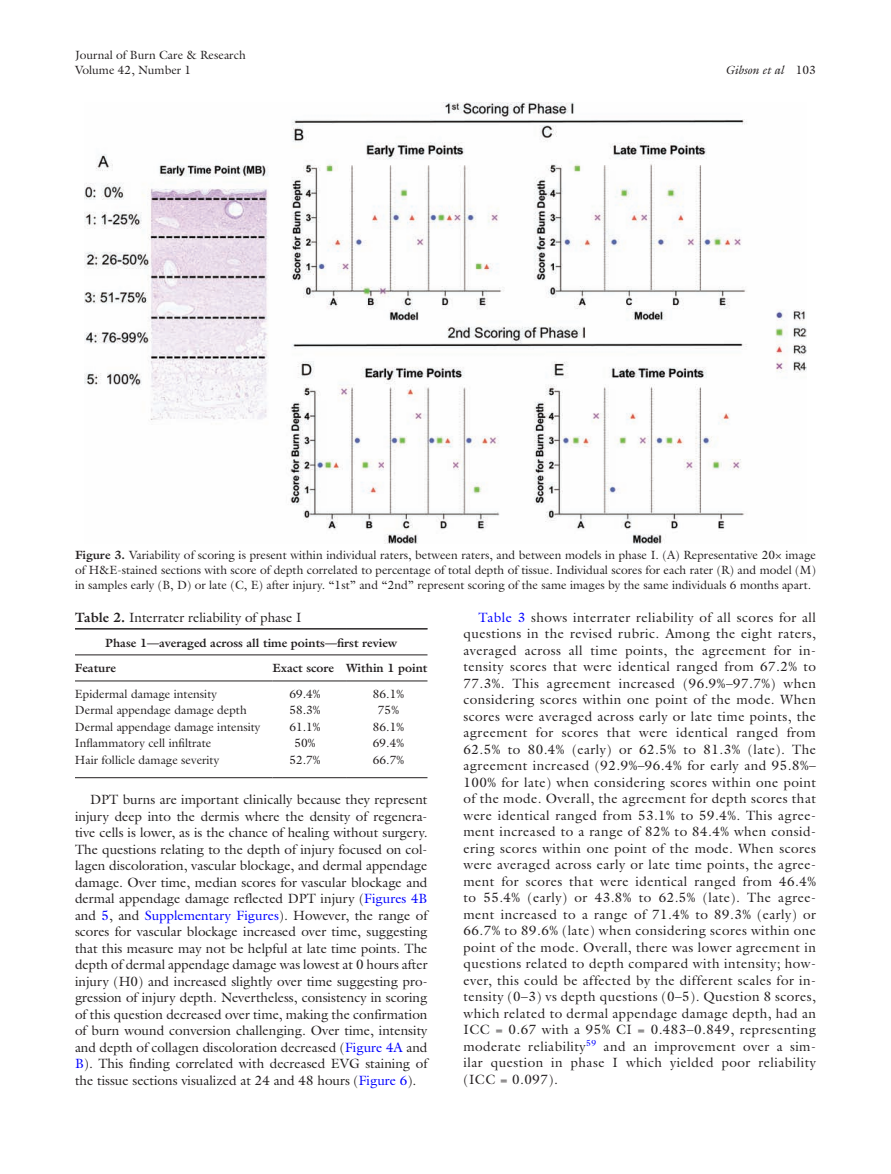
<style>
.page{position:relative;width:891px;height:1174px;background:#fff}
.page>*{position:absolute;margin:0;border:0;box-sizing:border-box;transform-origin:0 0}
.t1{font:13.5px/16.5px "Galliard Std";color:#231f20;text-align:justify}
.t2{font:12px/15px "Galliard Std";color:#231f20}
.t3{font:700 12px/24.8px "Galliard Std";color:#231f20}
.t4{font:italic 12px "Galliard Std";color:#231f20}
.s1{font-style:normal}
.s2{font-weight:700}
.s3{color:#00f}
</style>
<div class="page">
<img style="left:85px;top:102px;width:721px;height:442px">
<hr style="left:75px;top:628px;width:198px;height:1px;background:#231f20">
<hr style="left:273px;top:628px;width:73px;height:1px;background:#231f20">
<hr style="left:346px;top:628px;width:82px;height:1px;background:#231f20">
<hr style="left:75px;top:777px;width:198px;height:1px;background:#231f20">
<hr style="left:273px;top:777px;width:73px;height:1px;background:#231f20">
<hr style="left:346px;top:777px;width:82px;height:1px;background:#231f20">
<hr style="left:75px;top:681px;width:198px;height:1px;background:#231f20">
<hr style="left:273px;top:681px;width:73px;height:1px;background:#231f20">
<hr style="left:346px;top:681px;width:82px;height:1px;background:#231f20">
<hr style="left:75px;top:655px;width:353px;height:1px;background:#231f20">
<p class="t2" style="left:75px;top:47px;width:172px">Journal of Burn Care &amp; Research<br>Volume 42, Number 1</p>
<p class="t4" style="left:726px;top:62px;width:92px">Gibson et al <span class="s1">103</span></p>
<p class="t2" style="left:75px;top:547px;width:743px;text-align:justify"><span class="s2">Figure 3.</span> Variability of scoring is present within individual raters, between raters, and between models in phase I. (A) Representative 20× image of H&amp;E-stained sections with score of depth correlated to percentage of total depth of tissue. Individual scores for each rater (R) and model (M) in samples early (B, D) or late (C, E) after injury. “1st” and “2nd” represent scoring of the same images by the same individuals 6 months apart.</p>
<p class="t1" style="left:75px;top:609px;width:228px"><span class="s2">Table 2.</span> Interrater reliability of phase I</p>
<p class="t3" style="left:75px;top:631px;width:324px;text-indent:30px">Phase 1—averaged across all time points—first review<br>Feature</p>
<p class="t1" style="left:464px;top:609px;width:354px;text-indent:15px"><span class="s3">Table 3</span> shows interrater reliability of all scores for all questions in the revised rubric. Among the eight raters, averaged across all time points, the agreement for in&shy;tensity scores that were identical ranged from 67.2% to 77.3%. This agreement increased (96.9%–97.7%) when considering scores within one point of the mode. When scores were averaged across early or late time points, the agreement for scores that were identical ranged from 62.5% to 80.4% (early) or 62.5% to 81.3% (late). The agreement increased (92.9%–96.4% for early and 95.8%– 100% for late) when considering scores within one point of the mode. Overall, the agreement for depth scores that were identical ranged from 53.1% to 59.4%. This agree&shy;ment increased to a range of 82% to 84.4% when consid&shy;ering scores within one point of the mode. When scores were averaged across early or late time points, the agree&shy;ment for scores that were identical ranged from 46.4% to 55.4% (early) or 43.8% to 62.5% (late). The agree&shy;ment increased to a range of 71.4% to 89.3% (early) or 66.7% to 89.6% (late) when considering scores within one point of the mode. Overall, there was lower agreement in questions related to depth compared with intensity; how&shy;ever, this could be affected by the different scales for in&shy;tensity (0–3) vs depth questions (0–5). Question 8 scores, which related to dermal appendage damage depth, had an ICC = 0.67 with a 95% CI = 0.483–0.849, representing moderate reliability<sup>59</sup> and an improvement over a sim&shy;ilar question in phase I which yielded poor reliability (ICC = 0.097).</p>
<p class="t3" style="left:273px;top:655px;width:156px">Exact score Within 1 point</p>
<p class="t2" style="left:75px;top:686px;width:144px">Epidermal damage intensity</p>
<p class="t2" style="left:289px;top:686px;width:33px">69.4%</p>
<p class="t2" style="left:373px;top:686px;width:33px">86.1%</p>
<p class="t2" style="left:75px;top:703px;width:173px">Dermal appendage damage depth</p>
<p class="t2" style="left:289px;top:703px;width:33px">58.3%</p>
<p class="t2" style="left:378px;top:703px;width:23px">75%</p>
<p class="t2" style="left:75px;top:719px;width:187px">Dermal appendage damage intensity</p>
<p class="t2" style="left:289px;top:719px;width:33px">61.1%</p>
<p class="t2" style="left:373px;top:719px;width:33px">86.1%</p>
<p class="t2" style="left:75px;top:736px;width:138px">Inflammatory cell infiltrate</p>
<p class="t2" style="left:294px;top:736px;width:23px">50%</p>
<p class="t2" style="left:373px;top:736px;width:33px">69.4%</p>
<p class="t2" style="left:75px;top:752px;width:146px">Hair follicle damage severity</p>
<p class="t2" style="left:289px;top:752px;width:33px">52.7%</p>
<p class="t2" style="left:373px;top:752px;width:33px">66.7%</p>
<p class="t1" style="left:75px;top:791px;width:354px;text-indent:15px">DPT burns are important clinically because they represent injury deep into the dermis where the density of regenera&shy;tive cells is lower, as is the chance of healing without surgery.<br>The questions relating to the depth of injury focused on col&shy;lagen discoloration, vascular blockage, and dermal appendage damage. Over time, median scores for vascular blockage and dermal appendage damage reflected DPT injury (<span class="s3">Figures 4B </span>and <span class="s3">5</span>, and <span class="s3">Supplementary Figures</span>). However, the range of scores for vascular blockage increased over time, suggesting that this measure may not be helpful at late time points. The depth of dermal appendage damage was lowest at 0 hours after injury (H0) and increased slightly over time suggesting pro&shy;gression of injury depth. Nevertheless, consistency in scoring of this question decreased over time, making the confirmation of burn wound conversion challenging. Over time, intensity and depth of collagen discoloration decreased (<span class="s3">Figure 4A</span> and <span class="s3">B</span>). This finding correlated with decreased EVG staining of the tissue sections visualized at 24 and 48 hours (<span class="s3">Figure 6</span>).</p>
</div>
